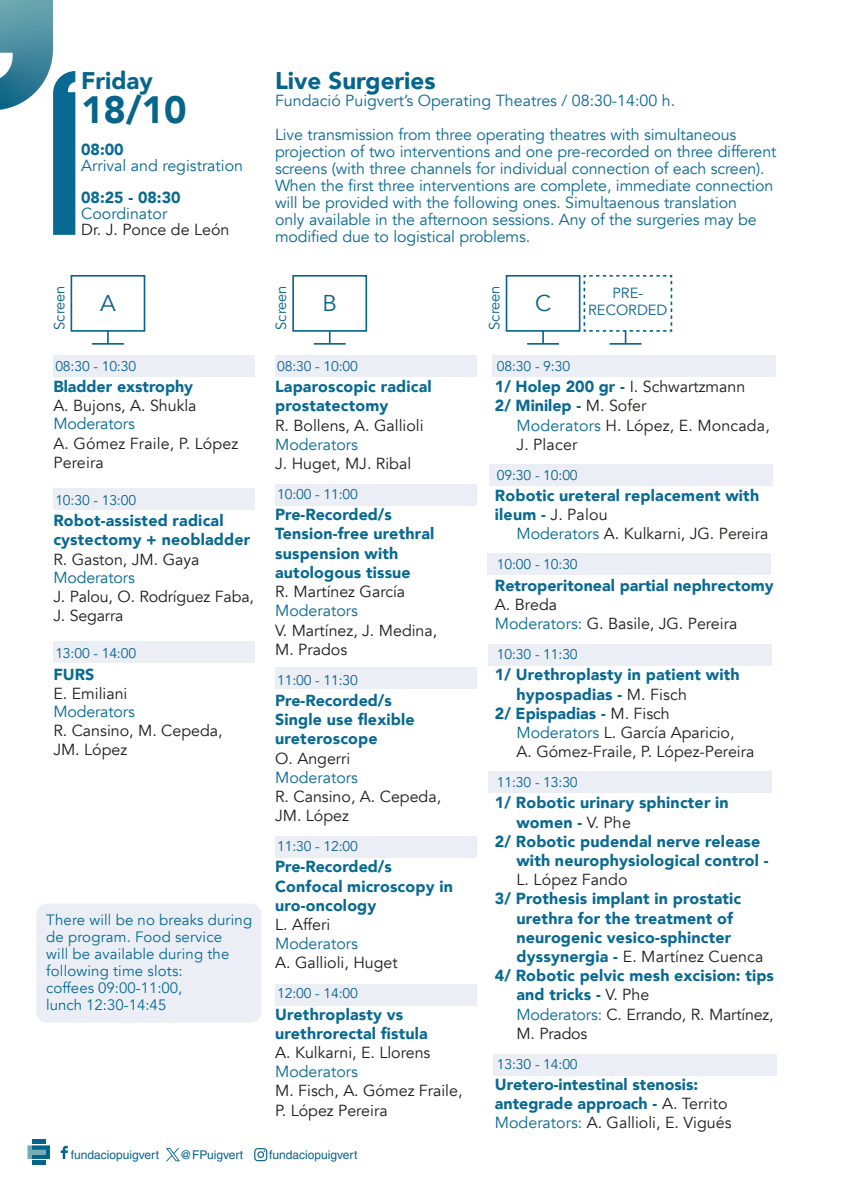
<style>
.page{position:relative;width:842px;height:1191px;background:#fff}
.page>*{position:absolute;margin:0;border:0;box-sizing:border-box;transform-origin:0 0}
.t1{font:900 38px "Avenir";color:#07648a}
.t2{font:900 24px "Avenir";color:#07648a}
.t3{font:22.8px "Avenir";color:#07648a}
.t4{font:900 16px/19.2px "Avenir";letter-spacing:.01em;color:#086992}
.t5{font:16px/19.2px "Avenir";color:#1d1d1b}
.t6{font:16px/17px "Avenir";letter-spacing:-.01em;color:#086992}
.t7{font:15px/17px "Avenir";letter-spacing:.01em;color:#086992}
.t8{font:14.8px/16.4px "Avenir";color:#07648a;text-align:center}
.t9{font:14px "Avenir";letter-spacing:-.01em;color:#086992}
.t10{font:12px "Helvetica LT Std";color:#066389}
.s1{font-weight:400;color:#1d1d1b}
.s2{color:#086992}
.s3{font-weight:900;color:#086992}
.s4{font-weight:400}
</style>
<div class="page">
<svg style="left:70px;top:275px;width:76px;height:68px"></svg>
<hr style="left:92px;top:343px;width:32px;height:2px;background:#07648a">
<svg style="left:292px;top:275px;width:76px;height:69px"></svg>
<hr style="left:314px;top:343px;width:32px;height:2px;background:#07648a">
<hr style="left:527px;top:343px;width:32px;height:2px;background:#07648a">
<svg style="left:505px;top:275px;width:168px;height:69px"></svg>
<hr style="left:610px;top:343px;width:31px;height:2px;background:#07648a">
<div style="left:53px;top:355px;width:202px;height:21px;background:#ebeef4"></div>
<div style="left:275px;top:355px;width:201px;height:21px;background:#ebeef4"></div>
<div style="left:493px;top:355px;width:283px;height:21px;background:#ebeef4"></div>
<div style="left:490px;top:464px;width:283px;height:22px;background:#ebeef4"></div>
<div style="left:487px;top:553px;width:283px;height:22px;background:#ebeef4"></div>
<div style="left:489px;top:644px;width:283px;height:22px;background:#ebeef4"></div>
<div style="left:489px;top:771px;width:283px;height:21px;background:#ebeef4"></div>
<div style="left:493px;top:1053px;width:283px;height:22px;background:#ebeef4"></div>
<div style="left:275px;top:484px;width:201px;height:22px;background:#ebeef4"></div>
<div style="left:275px;top:667px;width:201px;height:22px;background:#ebeef4"></div>
<div style="left:275px;top:836px;width:201px;height:21px;background:#ebeef4"></div>
<div style="left:53px;top:488px;width:202px;height:22px;background:#ebeef4"></div>
<div style="left:53px;top:641px;width:202px;height:22px;background:#ebeef4"></div>
<svg style="left:0;top:0;width:75px;height:235px"></svg>
<hr style="left:32px;top:1139px;width:13px;height:4px;background:#066389">
<div style="left:32px;top:1160px;width:13px;height:5px;background:#066389"></div>
<svg style="left:27px;top:1145px;width:23px;height:14px"></svg>
<svg style="left:61px;top:1145px;width:7px;height:14px"></svg>
<svg style="left:254px;top:1148px;width:13px;height:13px"></svg>
<svg style="left:166px;top:1148px;width:14px;height:13px"></svg>
<div style="left:275px;top:983px;width:201px;height:22px;background:#ebeef4"></div>
<div style="left:36px;top:903px;width:225px;height:119px;background:#ebeef4;border-radius:11px"></div>
<h2 class="t2" style="left:81px;top:60px;width:73px">Friday</h2>
<h1 class="t1" style="left:81px;top:77px;width:107px">18/10</h1>
<p class="t4" style="left:81px;top:139px;width:44px">08:00</p>
<p class="t6" style="left:81px;top:157px;width:163px">Arrival and registration</p>
<p class="t4" style="left:81px;top:187px;width:101px">08:25 - 08:30</p>
<p class="t6" style="left:81px;top:205px;width:88px">Coordinator</p>
<p class="t5" style="left:81px;top:220px;width:150px">Dr. J. Ponce de León</p>
<p class="t8" style="left:51px;top:330px;width:46px;rotate:-90deg">Screen</p>
<h3 class="t3" style="left:100px;top:289px;width:17px">A</h3>
<p class="t9" style="left:55px;top:358px;width:82px">08:30 - 10:30</p>
<p class="t4" style="left:53px;top:376px;width:141px">Bladder exstrophy</p>
<p class="t5" style="left:53px;top:396px;width:145px">A. Bujons, A. Shukla</p>
<p class="t6" style="left:53px;top:416px;width:83px">Moderators</p>
<p class="t5" style="left:53px;top:434px;width:187px">A. Gómez Fraile, P. López<br>Pereira</p>
<p class="t9" style="left:55px;top:492px;width:82px">10:30 - 13:00</p>
<p class="t4" style="left:53px;top:510px;width:198px">Robot-assisted radical cystectomy + neobladder</p>
<p class="t5" style="left:53px;top:550px;width:148px">R. Gaston, JM. Gaya</p>
<p class="t6" style="left:53px;top:569px;width:83px">Moderators</p>
<p class="t5" style="left:53px;top:587px;width:202px">J. Palou, O. Rodríguez Faba,<br>J. Segarra</p>
<p class="t9" style="left:55px;top:645px;width:82px">13:00 - 14:00</p>
<p class="t4" style="left:53px;top:664px;width:42px">FURS</p>
<p class="t5" style="left:53px;top:684px;width:76px">E. Emiliani</p>
<p class="t6" style="left:53px;top:703px;width:83px">Moderators</p>
<p class="t5" style="left:53px;top:721px;width:171px">R. Cansino, M. Cepeda,<br>JM. López</p>
<p class="t7" style="left:46px;top:912px;width:207px">There will be no breaks during de program. Food service<br>will be available during the following time slots:<br>coffees 09:00-11:00,<br>lunch 12:30-14:45</p>
<h2 class="t2" style="left:275px;top:60px;width:162px">Live Surgeries</h2>
<p class="t6" style="left:275px;top:84px;width:463px;line-height:34px">Fundació Puigvert’s Operating Theatres / 08:30-14:00 h.<br>Live transmission from three operating theatres with simultaneous</p>
<p class="t6" style="left:275px;top:144px;width:503px">projection of two interventions and one pre-recorded on three different screens (with three channels for individual connection of each screen).<br>When the first three interventions are complete, immediate connection will be provided with the following ones. Simultaenous translation<br>only available in the afternoon sessions. Any of the surgeries may be modified due to logistical problems.</p>
<p class="t8" style="left:273px;top:330px;width:46px;rotate:-90deg">Screen</p>
<h3 class="t3" style="left:322px;top:289px;width:16px">B</h3>
<p class="t9" style="left:277px;top:358px;width:82px">08:30 - 10:00</p>
<p class="t4" style="left:275px;top:376px;width:158px">Laparoscopic radical prostatectomy</p>
<p class="t5" style="left:275px;top:416px;width:150px">R. Bollens, A. Gallioli</p>
<p class="t6" style="left:275px;top:436px;width:84px">Moderators</p>
<p class="t5" style="left:275px;top:454px;width:138px">J. Huget, MJ. Ribal</p>
<p class="t9" style="left:277px;top:486px;width:82px">10:00 - 11:00</p>
<p class="t4" style="left:275px;top:504px;width:161px">Pre-Recorded/s<br>Tension-free urethral suspension with autologous tissue</p>
<p class="t5" style="left:275px;top:582px;width:132px">R. Martínez García</p>
<p class="t6" style="left:275px;top:602px;width:84px">Moderators</p>
<p class="t5" style="left:275px;top:620px;width:164px">V. Martínez, J. Medina,<br>M. Prados</p>
<p class="t9" style="left:277px;top:671px;width:82px">11:00 - 11:30</p>
<p class="t4" style="left:275px;top:690px;width:141px">Pre-Recorded/s<br>Single use flexible ureteroscope</p>
<p class="t5" style="left:275px;top:748px;width:77px">O. Angerri</p>
<p class="t6" style="left:275px;top:769px;width:84px">Moderators</p>
<p class="t5" style="left:275px;top:787px;width:168px">R. Cansino, A. Cepeda,<br>JM. López</p>
<p class="t9" style="left:277px;top:838px;width:82px">11:30 - 12:00</p>
<p class="t4" style="left:275px;top:856px;width:179px">Pre-Recorded/s<br>Confocal microscopy in uro-oncology</p>
<p class="t5" style="left:275px;top:915px;width:57px">L. Afferi</p>
<p class="t6" style="left:275px;top:935px;width:84px">Moderators</p>
<p class="t5" style="left:275px;top:953px;width:124px">A. Gallioli, Huget</p>
<p class="t9" style="left:277px;top:985px;width:82px">12:00 - 14:00</p>
<p class="t4" style="left:275px;top:1004px;width:154px">Urethroplasty vs urethrorectal fistula</p>
<p class="t5" style="left:275px;top:1043px;width:157px">A. Kulkarni, E. Llorens</p>
<p class="t6" style="left:275px;top:1063px;width:84px">Moderators</p>
<p class="t5" style="left:275px;top:1081px;width:189px">M. Fisch, A. Gómez Fraile,<br>P. López Pereira</p>
<p class="t8" style="left:486px;top:330px;width:46px;rotate:-90deg">Screen</p>
<h3 class="t3" style="left:535px;top:289px;width:18px">C</h3>
<p class="t8" style="left:588px;top:285px;width:81px">PRE-<br>RECORDED</p>
<p class="t9" style="left:497px;top:358px;width:75px">08:30 - 9:30</p>
<p class="t4" style="left:495px;top:376px;width:252px">1/ Holep 200 gr - <span class="s1">I. Schwartzmann<br></span>2/ Minilep - <span class="s1">M. Sofer</span></p>
<p class="t5" style="left:516px;top:416px;width:255px"><span class="s2">Moderators</span> H. López, E. Moncada,<br>J. Placer</p>
<p class="t9" style="left:497px;top:467px;width:82px">09:30 - 10:00</p>
<p class="t4" style="left:495px;top:485px;width:266px">Robotic ureteral replacement with ileum - <span class="s1">J. Palou</span></p>
<p class="t5" style="left:516px;top:524px;width:253px"><span class="s2">Moderators</span> A. Kulkarni, JG. Pereira</p>
<p class="t9" style="left:497px;top:556px;width:82px">10:00 - 10:30</p>
<p class="t4" style="left:495px;top:575px;width:280px">Retroperitoneal partial nephrectomy</p>
<p class="t5" style="left:495px;top:595px;width:244px">A. Breda<br><span class="s2">Moderators:</span> G. Basile, JG. Pereira</p>
<p class="t9" style="left:497px;top:646px;width:82px">10:30 - 11:30</p>
<p class="t4" style="left:495px;top:664px;width:246px">1/ Urethroplasty in patient with</p>
<p class="t4" style="left:516px;top:684px;width:172px">hypospadias - <span class="s1">M. Fisch</span></p>
<p class="t4" style="left:495px;top:703px;width:176px">2/ Epispadias - <span class="s1">M. Fisch</span></p>
<p class="t5" style="left:516px;top:723px;width:220px"><span class="s2">Moderators</span> L. García Aparicio,</p>
<p class="t5" style="left:516px;top:742px;width:239px">A. Gómez-Fraile, P. López-Pereira</p>
<p class="t9" style="left:497px;top:774px;width:82px">11:30 - 13:30</p>
<p class="t4" style="left:495px;top:792px;width:235px">1/ Robotic urinary sphincter in</p>
<p class="t4" style="left:516px;top:812px;width:116px">women - <span class="s1">V. Phe</span></p>
<p class="t4" style="left:495px;top:831px;width:267px">2/ Robotic pudendal nerve release</p>
<p class="t4" style="left:516px;top:850px;width:254px">with neurophysiological control -</p>
<p class="t5" style="left:516px;top:870px;width:113px">L. López Fando</p>
<p class="t4" style="left:495px;top:888px;width:248px">3/ Prothesis implant in prostatic</p>
<p class="t4" style="left:516px;top:908px;width:218px">urethra for the treatment of</p>
<p class="t4" style="left:516px;top:927px;width:216px">neurogenic vesico-sphincter</p>
<p class="t5" style="left:516px;top:947px;width:248px"><span class="s3">dyssynergia -</span> E. Martínez Cuenca</p>
<p class="t4" style="left:495px;top:965px;width:281px">4/ Robotic pelvic mesh excision: tips</p>
<p class="t4" style="left:516px;top:984px;width:134px">and tricks - <span class="s1">V. Phe</span></p>
<p class="t5" style="left:516px;top:1004px;width:259px"><span class="s2">Moderators:</span> C. Errando, R. Martínez,</p>
<p class="t5" style="left:516px;top:1024px;width:72px">M. Prados</p>
<p class="t9" style="left:497px;top:1055px;width:82px">13:30 - 14:00</p>
<p class="t4" style="left:495px;top:1074px;width:238px">Uretero-intestinal stenosis: antegrade approach - <span class="s1">A. Territo<br></span><span class="s4">Moderators:</span> <span class="s1">A. Gallioli, E. Vigués</span></p>
<p class="t10" style="left:71px;top:1147px;width:90px">fundaciopuigvert</p>
<p class="t10" style="left:180px;top:1147px;width:65px">@FPuigvert</p>
<p class="t10" style="left:269px;top:1147px;width:90px">fundaciopuigvert</p>
</div>
